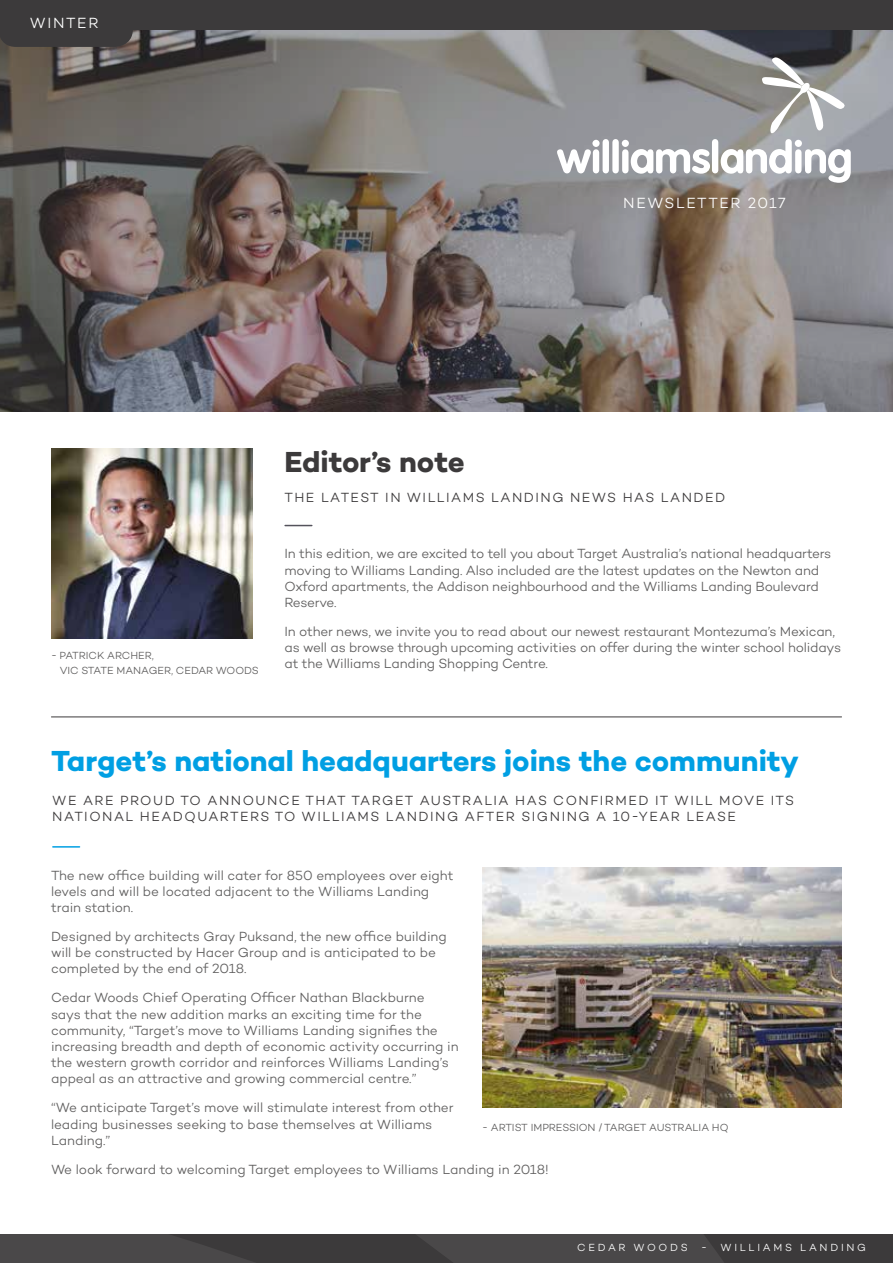
<style>
.page{position:relative;width:893px;height:1263px;background:#fff}
.page>*{position:absolute;margin:0;border:0;box-sizing:border-box;transform-origin:0 0}
.t1{font:700 29.55px "Campton";color:#009fe3}
.t2{font:700 29.55px "Campton";letter-spacing:-.005em;color:#3c3a3b}
.t3{font:300 15px "Campton";letter-spacing:.105em;color:#fff}
.t4{font:300 13.5px/16.2px "Campton";letter-spacing:-.01em;color:#5f5e5e}
.t5{font:300 13.5px/16.2px "Campton";letter-spacing:.11em;color:#3c3a3b}
.t6{font:300 10.5px/15px "Campton";color:#5f5e5e}
.t7{font:300 10.5px "Campton";letter-spacing:.26em;color:#fff}
</style>
<div class="page">
<svg style="left:0;top:1234px;width:893px;height:29px;background:#434142"></svg>
<img style="left:0;top:30px;width:893px;height:382px">
<img style="left:51px;top:449px;width:201px;height:189px">
<svg style="left:285px;top:525px;width:27px;height:1px"></svg>
<svg style="left:557px;top:140px;width:43px;height:33px"></svg>
<div style="left:603px;top:139px;width:6px;height:34px;background:#fff;border-radius:3px"></div>
<div style="left:612px;top:139px;width:7px;height:34px;background:#fff;border-radius:3px"></div>
<svg style="left:622px;top:140px;width:88px;height:34px"></svg>
<div style="left:712px;top:139px;width:6px;height:34px;background:#fff;border-radius:3px"></div>
<svg style="left:721px;top:57px;width:130px;height:126px"></svg>
<div style="left:0;top:0;width:893px;height:30px;background:#3c3a3b"></div>
<div style="left:0;top:30px;width:133px;height:17px;background:#3c3a3b"></div>
<hr style="left:53px;top:846px;width:27px;height:2px;background:#009fe3">
<img style="left:482px;top:867px;width:360px;height:240px">
<hr style="left:51px;top:716px;width:791px;height:1px;background:#3c3a3b">
<p class="t3" style="left:30px;top:14px;width:70px">WINTER</p>
<p class="t3" style="left:623px;top:194px;width:164px">NEWSLETTER 2017</p>
<p class="t6" style="left:60px;top:648px;width:201px;text-indent:-9px">- PATRICK ARCHER,<br>VIC STATE MANAGER, CEDAR WOODS</p>
<h1 class="t2" style="left:284px;top:443px;width:182px">Editor’s note</h1>
<p class="t5" style="left:284px;top:489px;width:442px">THE LATEST IN WILLIAMS LANDING NEWS HAS LANDED</p>
<p class="t4" style="left:284px;top:545px;width:548px">In this edition, we are excited to tell you about Target Australia’s national headquarters moving to Williams Landing. Also included are the latest updates on the Newton and Oxford apartments, the Addison neighbourhood and the Williams Landing Boulevard Reserve.</p>
<p class="t4" style="left:284px;top:623px;width:558px">In other news, we invite you to read about our newest restaurant Montezuma’s Mexican, as well as browse through upcoming activities on offer during the winter school holidays at the Williams Landing Shopping Centre.</p>
<h1 class="t1" style="left:51px;top:742px;width:749px">Target’s national headquarters joins the community</h1>
<p class="t5" style="left:52px;top:792px;width:743px">WE ARE PROUD TO ANNOUNCE THAT TARGET AUSTRALIA HAS CONFIRMED IT WILL MOVE ITS<br>NATIONAL HEADQUARTERS TO WILLIAMS LANDING AFTER SIGNING A 10-YEAR LEASE</p>
<p class="t4" style="left:51px;top:867px;width:404px">The new office building will cater for 850 employees over eight levels and will be located adjacent to the Williams Landing train station.</p>
<p class="t4" style="left:51px;top:928px;width:397px">Designed by architects Gray Puksand, the new office building will be constructed by Hacer Group and is anticipated to be completed by the end of 2018.</p>
<p class="t4" style="left:51px;top:989px;width:409px">Cedar Woods Chief Operating Officer Nathan Blackburne<br>says that the new addition marks an exciting time for the community, “Target’s move to Williams Landing signifies the increasing breadth and depth of economic activity occurring in the western growth corridor and reinforces Williams Landing’s appeal as an attractive and growing commercial centre.”</p>
<p class="t4" style="left:51px;top:1099px;width:404px">“We anticipate Target’s move will stimulate interest from other leading businesses seeking to base themselves at Williams<br>Landing.”</p>
<p class="t4" style="left:51px;top:1161px;width:499px">We look forward to welcoming Target employees to Williams Landing in 2018!</p>
<p class="t6" style="left:482px;top:1120px;width:248px">- ARTIST IMPRESSION / TARGET AUSTRALIA HQ</p>
<p class="t7" style="left:577px;top:1241px;width:112px">CEDAR WOODS</p>
<p class="t7" style="left:701px;top:1241px;width:166px">- WILLIAMS LANDING</p>
</div>
